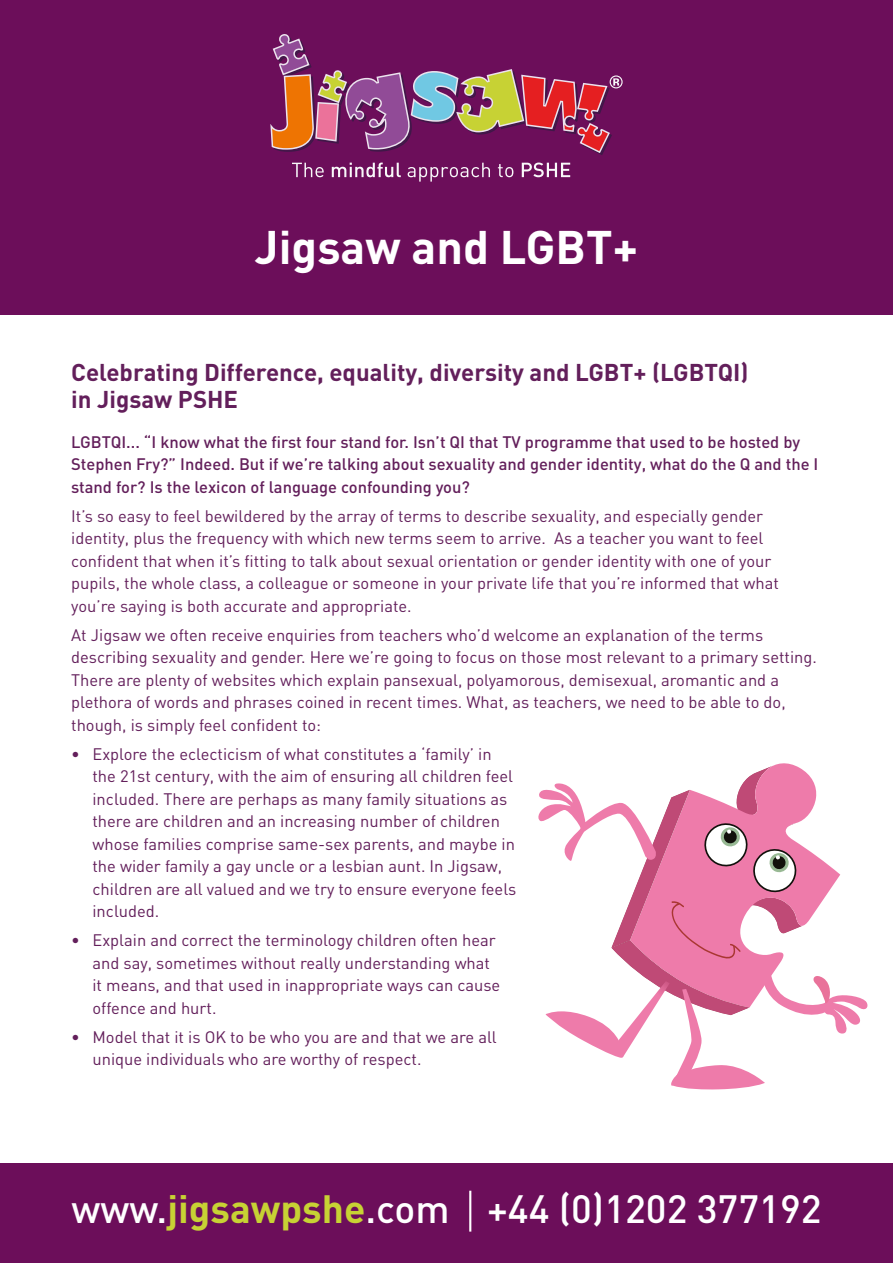
<style>
.page{position:relative;width:893px;height:1263px;background:#fff}
.page>*{position:absolute;margin:0;border:0;box-sizing:border-box;transform-origin:0 0}
.t1{font:700 46.5px "DIN";color:#fff}
.t2{font:500 39px "DIN";color:#fff}
.t3{font:700 24px/27px "DIN";color:#631f5b}
.t4{font:16.5px/22.5px "DIN";color:#631f5b}
.t5{font:500 16.5px/22.5px "DIN";color:#631f5b}
.s1{font-weight:700;color:#c7d234}
</style>
<div class="page">
<div style="left:0;top:0;width:893px;height:315px;background:#6c0e5a"></div>
<svg style="left:292px;top:163px;width:32px;height:14px"></svg>
<svg style="left:332px;top:163px;width:69px;height:14px"></svg>
<svg style="left:408px;top:163px;width:82px;height:19px"></svg>
<svg style="left:498px;top:164px;width:15px;height:13px"></svg>
<svg style="left:522px;top:163px;width:48px;height:14px"></svg>
<svg style="left:270px;top:34px;width:353px;height:121px"></svg>
<div style="left:0;top:1163px;width:893px;height:100px;background:#6c0e5a"></div>
<hr style="left:469px;top:1191px;width:2px;height:40px;background:#fff">
<svg style="left:538px;top:765px;width:330px;height:325px"></svg>
<h1 class="t1" style="left:255px;top:217px;width:384px">Jigsaw and LGBT+</h1>
<h3 class="t3" style="left:71px;top:358px;width:679px">Celebrating Difference, equality, diversity and LGBT+ (LGBTQI) in Jigsaw PSHE</h3>
<p class="t5" style="left:71px;top:430px;width:749px">LGBTQI... “I know what the first four stand for. Isn’t QI that TV programme that used to be hosted by<br>Stephen Fry?” Indeed. But if we’re talking about sexuality and gender identity, what do the Q and the I stand for? Is the lexicon of language confounding you?</p>
<p class="t4" style="left:71px;top:504px;width:709px">It’s so easy to feel bewildered by the array of terms to describe sexuality, and especially gender identity, plus the frequency with which new terms seem to arrive. As a teacher you want to feel confident that when it’s fitting to talk about sexual orientation or gender identity with one of your pupils, the whole class, a colleague or someone in your private life that you’re informed that what you’re saying is both accurate and appropriate.</p>
<p class="t4" style="left:71px;top:623px;width:747px">At Jigsaw we often receive enquiries from teachers who’d welcome an explanation of the terms describing sexuality and gender. Here we’re going to focus on those most relevant to a primary setting.<br>There are plenty of websites which explain pansexual, polyamorous, demisexual, aromantic and a plethora of words and phrases coined in recent times. What, as teachers, we need to be able to do, though, is simply feel confident to:</p>
<p class="t4" style="left:92px;top:742px;width:425px;text-indent:-21px">• Explore the eclecticism of what constitutes a ‘family’ in the 21st century, with the aim of ensuring all children feel included. There are perhaps as many family situations as there are children and an increasing number of children whose families comprise same-sex parents, and maybe in the wider family a gay uncle or a lesbian aunt. In Jigsaw, children are all valued and we try to ensure everyone feels included.</p>
<p class="t4" style="left:92px;top:928px;width:409px;text-indent:-21px">• Explain and correct the terminology children often hear and say, sometimes without really understanding what it means, and that used in inappropriate ways can cause offence and hurt.</p>
<p class="t4" style="left:92px;top:1025px;width:406px;text-indent:-21px">• Model that it is OK to be who you are and that we are all unique individuals who are worthy of respect.</p>
<h2 class="t2" style="left:71px;top:1184px;width:752px">www.<span class="s1">jigsawpshe</span>.com +44 (0)1202 377192</h2>
</div>
